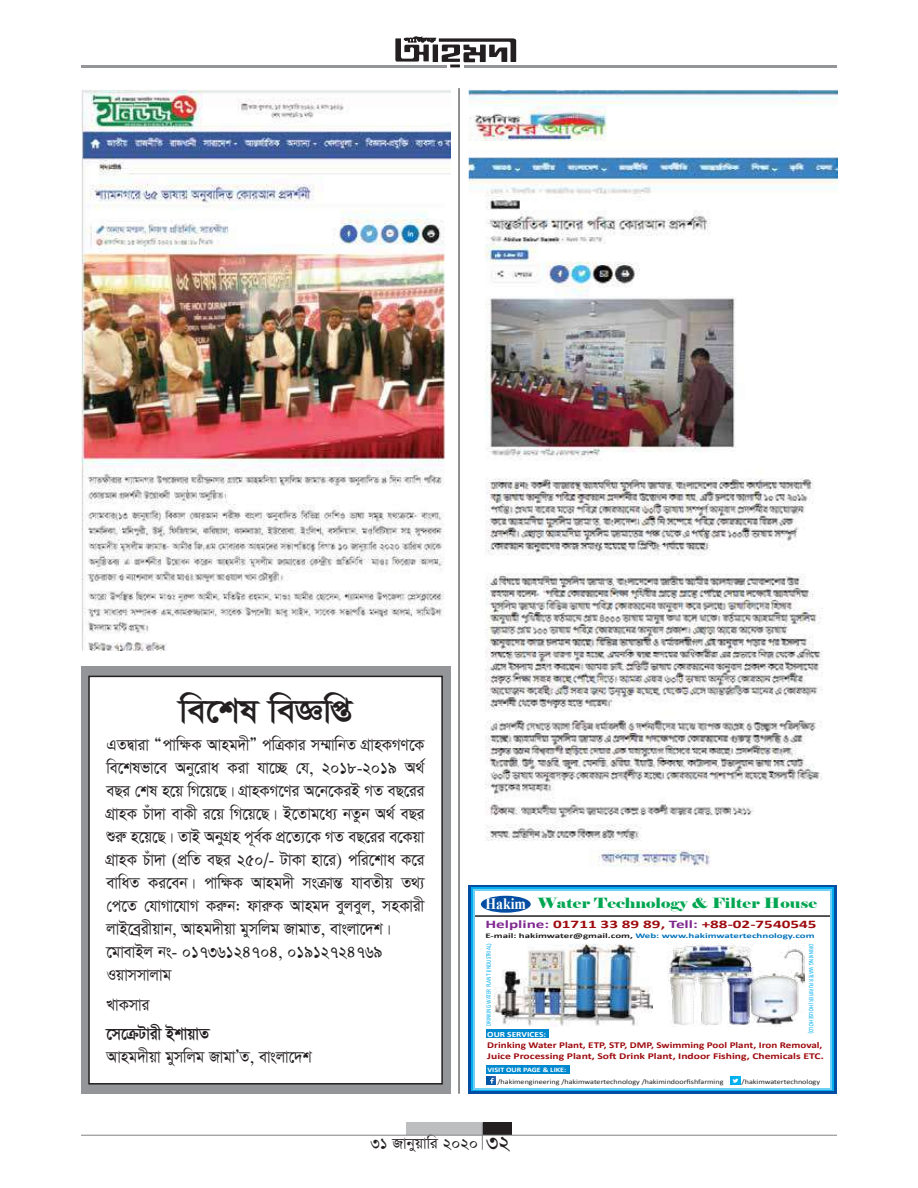
<style>
.page{position:relative;width:918px;height:1188px;background:#fff}
.page>*{position:absolute;margin:0;border:0;box-sizing:border-box;transform-origin:0 0}
.t1{font:38.7px "Sutonny MJ Bold";color:#231f20;scale:1.07 1}
.t2{font:19.5px/23px "Sutonny MJ";color:#231f20;scale:.92 1}
.t3{font:19.5px "Sutonny MJ Bold";color:#231f20;scale:.92 1}
.t4{font:18px "Sutonny MJ";color:#231f20}
.t5{font:14.1px "Elephant";color:#00a651;scale:1.17 1}
.t6{font:700 11.55px "Calibri";color:#9e0b0f;scale:1.48 1}
.t7{font:700 9px/10.8px "Calibri";color:#9e0b0f;scale:1.23 1}
.t8{font:700 7.95px "Calibri";color:#fff;scale:1.18 1}
.t9{font:700 7.2px "Calibri";color:#0072bc;scale:1.53 1}
.t10{font:6.9px "Calibri";color:#231f20;scale:1.18 1}
.t11{font:700 6.9px "Calibri";color:#fff;scale:1.18 1}
.t12{font:6.75px "Calibri";letter-spacing:.01em;color:#00aeef;scale:.76 1}
.s1{font-family:"Times New Roman";font-weight:700;font-size:15.9px;color:#fff}
.s2{color:#812990}
.s3{color:#231f20}
.s4{font-size:24px}
</style>
<div class="page">
<div style="left:468px;top:885px;width:369px;height:209px;background:#034ea2"></div>
<div style="left:471px;top:887px;width:363px;height:204px;background:linear-gradient(to right,#6dcff6,#6dcff6)"></div>
<div style="left:473px;top:889px;width:359px;height:200px;background:#6dcff6"></div>
<div style="left:475px;top:891px;width:355px;height:197px;background:#fff"></div>
<div style="left:481px;top:896px;width:50px;height:17px;background:#034ea2;border-radius:50%"></div>
<hr style="left:475px;top:915px;width:355px;height:2px;background:#231f20">
<div style="left:486px;top:1065px;width:83px;height:9px;background:#0089cf"></div>
<img style="left:494px;top:944px;width:158px;height:83px">
<img style="left:667px;top:944px;width:138px;height:83px">
<svg style="left:486px;top:1076px;width:10px;height:9px"></svg>
<svg style="left:731px;top:1076px;width:9px;height:9px"></svg>
<div style="left:486px;top:1029px;width:63px;height:9px;background:#0089cf"></div>
<div style="left:81px;top:666px;width:369px;height:428px;background:#939598"></div>
<div style="left:88px;top:676px;width:355px;height:409px;background:#fff;border:2px solid #231f20"></div>
<div style="left:482px;top:1123px;width:30px;height:12px;background:#231f20"></div>
<div style="left:406px;top:1123px;width:76px;height:12px;background:#bcbec0"></div>
<svg style="left:482px;top:1123px;width:1px;height:27px"></svg>
<hr style="left:81px;top:1135px;width:756px;height:1px;background:#808285">
<hr style="left:464px;top:65px;width:373px;height:2px;background:#939598">
<hr style="left:81px;top:65px;width:365px;height:2px;background:#939598">
<svg style="left:395px;top:37px;width:121px;height:30px"></svg>
<hr style="left:459px;top:88px;width:1px;height:1006px;background:#231f20">
<img style="left:81px;top:89px;width:369px;height:561px">
<img style="left:468px;top:89px;width:369px;height:777px">
<hr style="left:917px;top:0;width:1px;height:1188px;background:#abe1fa">
<h1 class="t1" style="left:180px;top:689px;width:162px">WE‡KL WEÁWß</h1>
<p class="t2" style="left:107px;top:734px;width:347px">GZØVIV ÒCVWŸK AVNG`XÓ CWÎKVI M¤§VWBZ MÖVNKMY‡K WE‡KLFV‡E ABY‡IVA KIV HV‡”Q †H, 2018-2019 A_© EQI †KL N‡Q WM‡Q‡Q| MÖVNKM‡YI A‡B‡KIB MZ EQ‡II MÖVNK PUV`V EVKX I‡Q WM‡Q‡Q| B‡ZVG‡A¨ BZZB A_© EQI ÏIÆ N‡Q‡Q| ZVB ABYMÖN C~E©K CÖ‡Z¨‡K MZ EQ‡II E‡KQV MÖVNK PUV`V (CÖWZ EQI 250/- UVKV NV‡I) CWI‡KVA K‡I EVWAZ KI‡EB| CVWŸK AVNG`X MSΜVŠÍHVEZXQ Z_¨ †C‡Z †HVMV‡HVM KIÆB: DVIÆK AVNG` EYJEYJ, MNKVIX JVB‡EªIXQVB, AVNG`XQV GYMWJG RVGVZ, EVSJV‡`K| ‡GVEVBJ BS- 01736124704, 01912724769<br>IQVMMVJVG</p>
<p class="t2" style="left:107px;top:994px;width:48px">LVKMVI</p>
<p class="t3" style="left:107px;top:1023px;width:113px">‡M‡ΜUVIX BKVQVZ</p>
<p class="t2" style="left:107px;top:1047px;width:225px">AVNG`XQV GYMWJG RVGVÕZ, EVSJV‡`K</p>
<p class="t5" style="left:486px;top:894px;width:285px"><span class="s1">Hakim</span> Water Technology &amp; Filter House</p>
<p class="t6" style="left:485px;top:917px;width:225px"><span class="s2">Helpline:</span> 01711 33 89 89, <span class="s2">Tell:</span> +88-02-7540545</p>
<p class="t9" style="left:485px;top:931px;width:217px"><span class="s3">E-mail: hakimwater@gmail.com,</span> Web: www.hakimwatertechnology.com</p>
<p class="t12" style="left:484px;top:1026px;width:110px;rotate:-90deg">DRINKING WATER PLANT (INDUSTRIAL)</p>
<p class="t12" style="left:816px;top:944px;width:120px;rotate:90deg">DRINKING WATER PURIFIER (HOUSEHOLD)</p>
<p class="t8" style="left:487px;top:1029px;width:51px">OUR SERVICES:</p>
<p class="t7" style="left:487px;top:1040px;width:275px">Drinking Water Plant, ETP, STP, DMP, Swimming Pool Plant, Iron Removal,<br>Juice Processing Plant, Soft Drink Plant, Indoor Fishing, Chemicals ETC.</p>
<p class="t11" style="left:487px;top:1065px;width:68px">VISIT OUR PAGE &amp; LIKE:</p>
<p class="t10" style="left:497px;top:1077px;width:193px">/hakimengineering /hakimwatertechnology /hakimindoorfishfarming</p>
<p class="t10" style="left:742px;top:1077px;width:68px">/hakimwatertechnology</p>
<p class="t4" style="left:371px;top:1134px;width:141px">31 RVBYQVWI 2020 <span class="s4">32</span></p>
</div>
